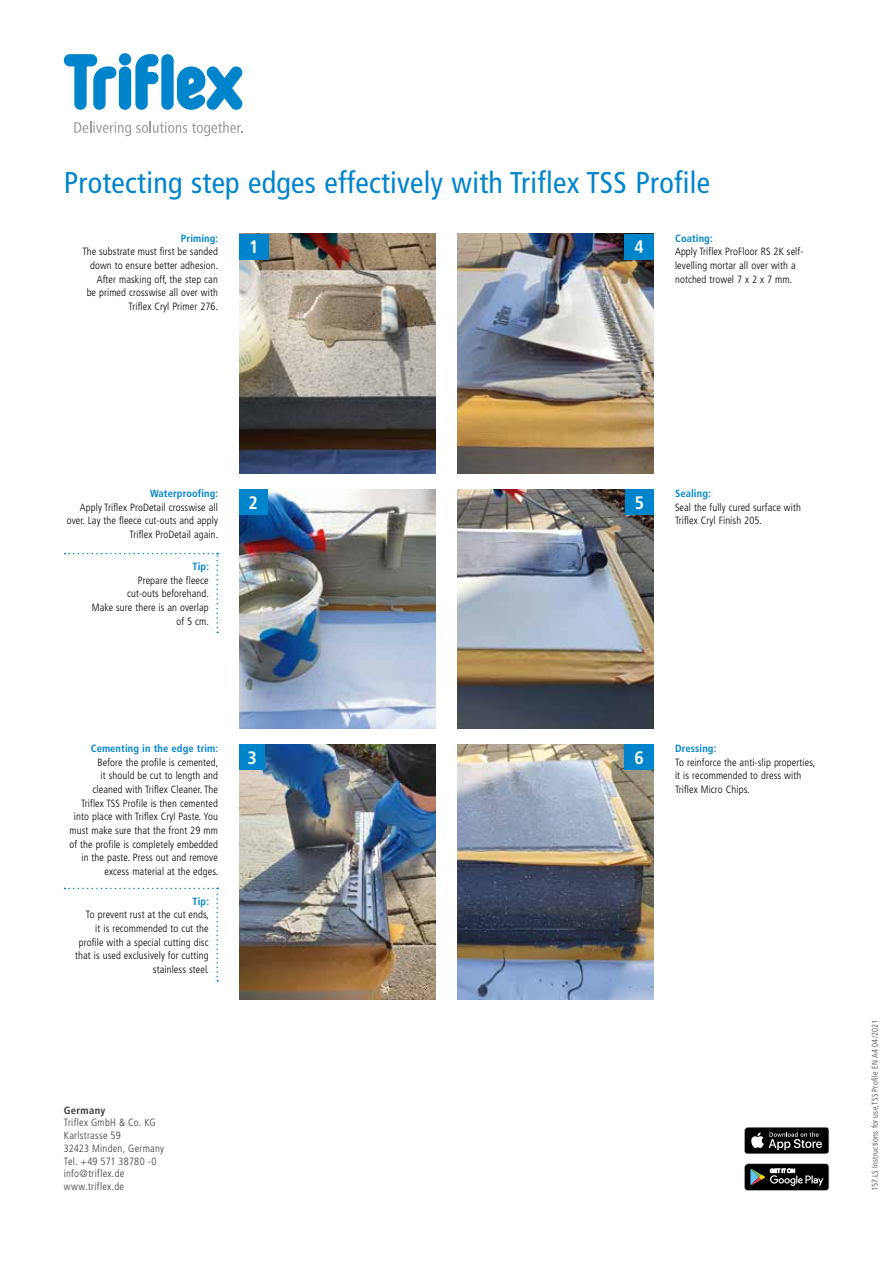
<style>
.page{position:relative;width:893px;height:1263px;background:#fff}
.page>*{position:absolute;margin:0;border:0;box-sizing:border-box;transform-origin:0 0}
.t1{font:condensed 30px "Frutiger LT Pro";letter-spacing:.01em;color:#0085cd}
.t2{font:700 condensed 18px "Frutiger LT Pro";color:#fff}
.t3{font:300 condensed 10.5px/13.6px "Frutiger LT Pro";letter-spacing:.01em;color:#000;text-align:right}
.t4{font:300 condensed 10.5px/12.8px "Frutiger LT Pro";letter-spacing:.025em;color:#3b3b3a}
.t5{font:700 condensed 10.5px "Frutiger LT Pro";letter-spacing:.01em;color:#0085cd}
.t6{font:700 condensed 10.5px "Frutiger LT Pro";letter-spacing:.035em;color:#3b3b3a}
.t7{font:300 condensed 8.25px "Frutiger LT Pro";letter-spacing:.025em;color:#3b3b3a}
</style>
<div class="page">
<svg style="left:64px;top:54px;width:52px;height:56px"></svg>
<div style="left:119px;top:66px;width:12px;height:44px;background:#0085cd;border-radius:6px"></div>
<div style="left:119px;top:53px;width:12px;height:12px;background:#0085cd;border-radius:50%"></div>
<svg style="left:135px;top:54px;width:24px;height:56px"></svg>
<svg style="left:177px;top:66px;width:65px;height:44px"></svg>
<div style="left:161px;top:54px;width:13px;height:56px;background:#0085cd;border-radius:6px"></div>
<svg style="left:74px;top:121px;width:168px;height:15px"></svg>
<img style="left:239px;top:489px;width:197px;height:239px">
<img style="left:239px;top:234px;width:197px;height:239px">
<svg style="left:65px;top:553px;width:153px;height:80px"></svg>
<img style="left:239px;top:744px;width:197px;height:255px">
<img style="left:457px;top:489px;width:197px;height:239px">
<img style="left:457px;top:234px;width:197px;height:239px">
<img style="left:457px;top:744px;width:197px;height:255px">
<div style="left:239px;top:489px;width:28px;height:25px;background:#0085cd"></div>
<div style="left:239px;top:234px;width:29px;height:25px;background:#0085cd"></div>
<div style="left:239px;top:744px;width:26px;height:26px;background:#0085cd"></div>
<div style="left:625px;top:744px;width:29px;height:26px;background:#0085cd"></div>
<div style="left:625px;top:489px;width:29px;height:25px;background:#0085cd"></div>
<div style="left:625px;top:234px;width:29px;height:25px;background:#0085cd"></div>
<svg style="left:65px;top:888px;width:153px;height:93px"></svg>
<svg style="left:744px;top:1127px;width:85px;height:27px;background:#343434"></svg>
<svg style="left:744px;top:1163px;width:85px;height:28px;background:#343635"></svg>
<h1 class="t1" style="left:64px;top:165px;width:648px">Protecting step edges effectively with Triflex TSS Profile</h1>
<p class="t5" style="left:181px;top:232px;width:39px">Priming:</p>
<p class="t3" style="left:83px;top:245px;width:137px">The substrate must first be sanded down to ensure better adhesion.<br>After masking off, the step can<br>be primed crosswise all over with<br>Triflex Cryl Primer 276.</p>
<p class="t5" style="left:675px;top:232px;width:39px">Coating:</p>
<p class="t3" style="left:675px;top:245px;width:130px;text-align:left">Apply Triflex ProFloor RS 2K self&shy;levelling mortar all over with a notched trowel 7 x 2 x 7 mm.</p>
<h2 class="t2" style="left:249px;top:236px;width:11px">1</h2>
<h2 class="t2" style="left:634px;top:236px;width:11px">4</h2>
<p class="t5" style="left:150px;top:487px;width:70px">Waterproofing:</p>
<p class="t3" style="left:67px;top:500px;width:153px">Apply Triflex ProDetail crosswise all over. Lay the fleece cut-outs and apply<br>Triflex ProDetail again.</p>
<p class="t5" style="left:193px;top:560px;width:18px">Tip:</p>
<p class="t3" style="left:92px;top:573px;width:119px">Prepare the fleece<br>cut-outs beforehand.<br>Make sure there is an overlap of 5 cm.</p>
<h2 class="t2" style="left:249px;top:492px;width:11px">2</h2>
<h2 class="t2" style="left:635px;top:492px;width:11px">5</h2>
<p class="t5" style="left:675px;top:487px;width:37px">Sealing:</p>
<p class="t3" style="left:675px;top:500px;width:127px;text-align:left">Seal the fully cured surface with<br>Triflex Cryl Finish 205.</p>
<p class="t5" style="left:91px;top:742px;width:129px">Cementing in the edge trim:</p>
<p class="t3" style="left:69px;top:755px;width:150px">Before the profile is cemented,<br>it should be cut to length and cleaned with Triflex Cleaner. The Triflex TSS Profile is then cemented into place with Triflex Cryl Paste. You must make sure that the front 29 mm of the profile is completely embedded in the paste. Press out and remove excess material at the edges.</p>
<p class="t5" style="left:193px;top:895px;width:18px">Tip:</p>
<p class="t3" style="left:75px;top:908px;width:135px">To prevent rust at the cut ends,<br>it is recommended to cut the profile with a special cutting disc that is used exclusively for cutting stainless steel.</p>
<h2 class="t2" style="left:247px;top:747px;width:11px">3</h2>
<h2 class="t2" style="left:634px;top:747px;width:11px">6</h2>
<p class="t5" style="left:675px;top:742px;width:43px">Dressing:</p>
<p class="t3" style="left:675px;top:755px;width:142px;text-align:left">To reinforce the anti-slip properties, it is recommended to dress with<br>Triflex Micro Chips.</p>
<p class="t6" style="left:64px;top:1104px;width:43px">Germany</p>
<p class="t4" style="left:64px;top:1116px;width:102px">Triflex GmbH &amp; Co. KG<br>Karlstrasse 59<br>32423 Minden, Germany<br>Tel. +49 571 38780 -0 info@triflex.de www.triflex.de</p>
<p class="t7" style="left:870px;top:1191px;width:172px;rotate:-90deg">157.LS Instructions for use,TSS Profile EN A4 04/2021</p>
</div>
